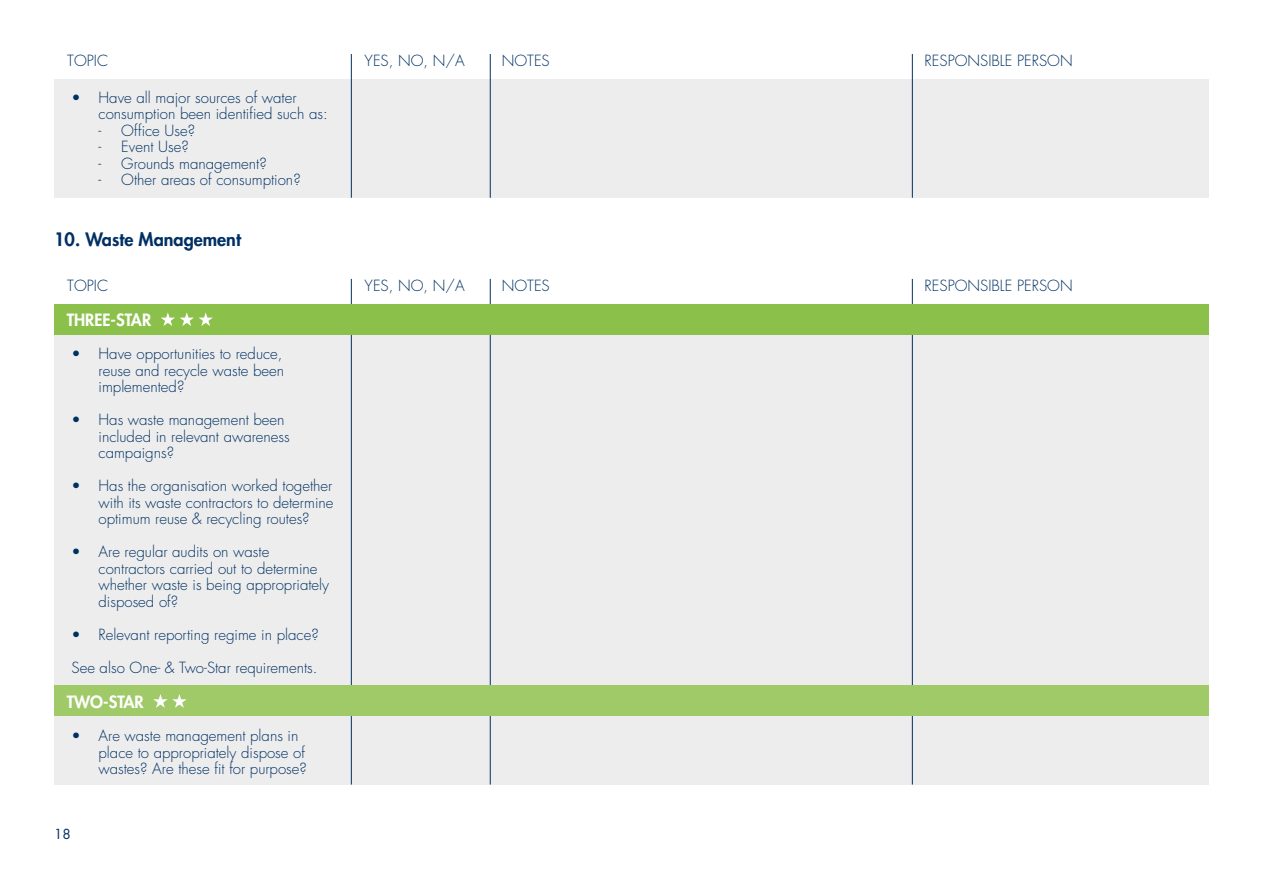
<style>
.page{position:relative;width:1263px;height:893px;background:#fff}
.page>*{position:absolute;margin:0;border:0;box-sizing:border-box;transform-origin:0 0}
.t1{font:800 18px "Futura Std";color:#003063}
.t2{font:800 16.5px "Futura Std";color:#fff}
.t3{font:300 15px/16.5px "Futura Std";color:#003063}
.t4{font:13.5px "Futura Std";color:#003063}
</style>
<div class="page">
<div style="left:54px;top:79px;width:1155px;height:119px;background:#ededed"></div>
<div style="left:54px;top:304px;width:1155px;height:480px;background:#ededed"></div>
<hr style="left:351px;top:54px;width:1px;height:144px;background:#003063">
<hr style="left:490px;top:54px;width:1px;height:144px;background:#003063">
<hr style="left:912px;top:54px;width:1px;height:144px;background:#003063">
<hr style="left:351px;top:279px;width:1px;height:505px;background:#003063">
<hr style="left:490px;top:279px;width:1px;height:505px;background:#003063">
<hr style="left:912px;top:279px;width:1px;height:505px;background:#003063">
<div style="left:54px;top:304px;width:1155px;height:30px;background:#8bc04b"></div>
<svg style="left:161px;top:312px;width:52px;height:14px"></svg>
<div style="left:54px;top:685px;width:1155px;height:31px;background:#a0c968"></div>
<svg style="left:153px;top:694px;width:33px;height:14px"></svg>
<p class="t3" style="left:67px;top:53px;width:42px">TOPIC</p>
<p class="t3" style="left:365px;top:53px;width:102px">YES, NO, N/A</p>
<p class="t3" style="left:502px;top:53px;width:49px">NOTES</p>
<p class="t3" style="left:924px;top:53px;width:150px">RESPONSIBLE PERSON</p>
<p class="t3" style="left:99px;top:89px;width:231px;text-indent:-27px">• Have all major sources of water consumption been identified such as:</p>
<p class="t3" style="left:99px;top:122px;width:98px">- Office Use?</p>
<p class="t3" style="left:99px;top:139px;width:92px">- Event Use?</p>
<p class="t3" style="left:99px;top:155px;width:170px">- Grounds management?</p>
<p class="t3" style="left:99px;top:172px;width:204px">- Other areas of consumption?</p>
<p class="t1" style="left:54px;top:228px;width:188px">10. Waste Management</p>
<p class="t3" style="left:67px;top:278px;width:42px">TOPIC</p>
<p class="t3" style="left:365px;top:278px;width:102px">YES, NO, N/A</p>
<p class="t3" style="left:502px;top:278px;width:49px">NOTES</p>
<p class="t3" style="left:924px;top:278px;width:150px">RESPONSIBLE PERSON</p>
<p class="t2" style="left:67px;top:309px;width:86px">THREE-STAR</p>
<p class="t3" style="left:99px;top:346px;width:187px;text-align:justify;text-indent:-27px">• Have opportunities to reduce, reuse and recycle waste been implemented?</p>
<p class="t3" style="left:99px;top:412px;width:193px;text-indent:-27px">• Has waste management been included in relevant awareness campaigns?</p>
<p class="t3" style="left:99px;top:478px;width:237px;text-align:justify;text-indent:-27px">• Has the organisation worked together with its waste contractors to determine optimum reuse &amp; recycling routes?</p>
<p class="t3" style="left:99px;top:544px;width:232px;text-indent:-27px">• Are regular audits on waste contractors carried out to determine whether waste is being appropriately disposed of?</p>
<p class="t3" style="left:72px;top:627px;width:249px">• Relevant reporting regime in place?</p>
<p class="t3" style="left:72px;top:660px;width:247px">See also One- &amp; Two-Star requirements.</p>
<p class="t2" style="left:67px;top:691px;width:79px">TWO-STAR</p>
<p class="t3" style="left:99px;top:728px;width:210px;text-indent:-27px">• Are waste management plans in place to appropriately dispose of wastes? Are these fit for purpose?</p>
<p class="t4" style="left:54px;top:825px;width:18px">18</p>
</div>
